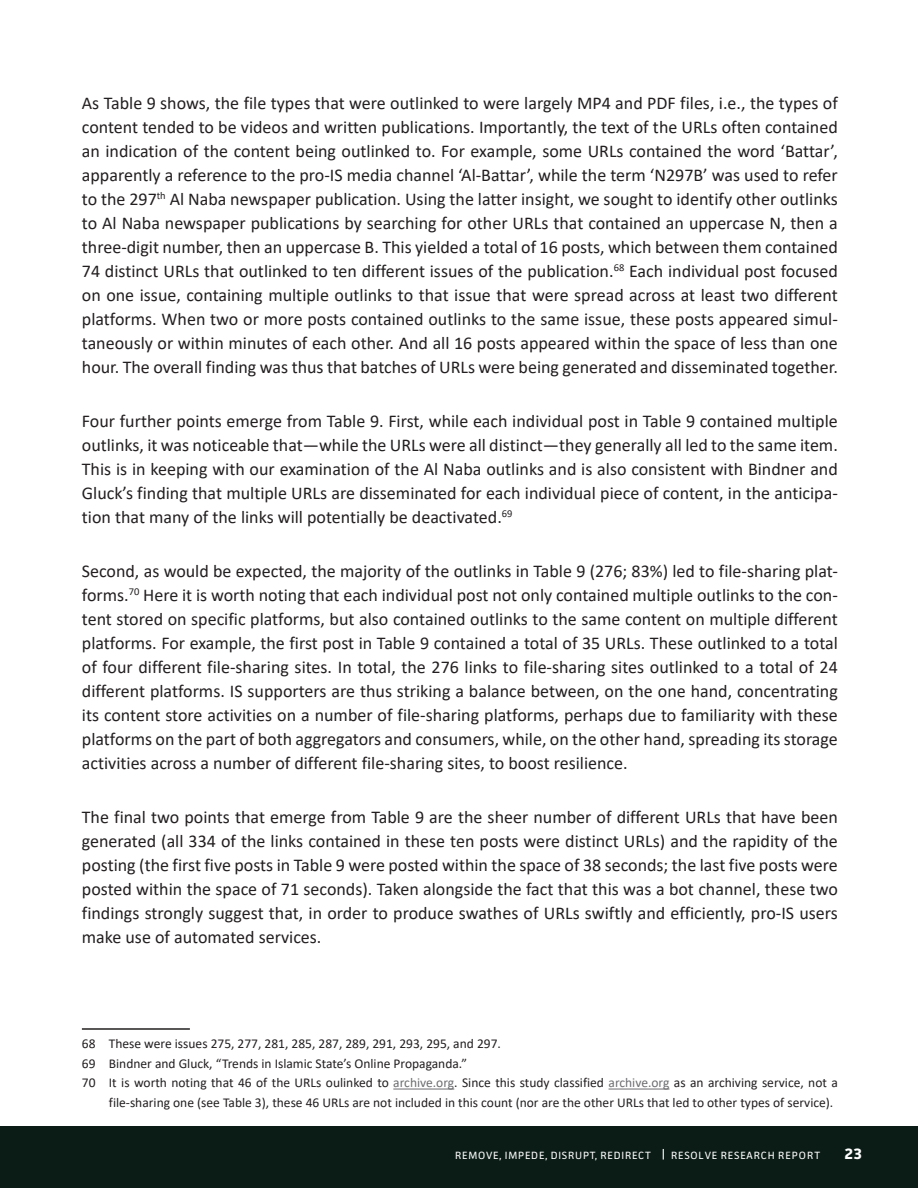
<style>
.page{position:relative;width:918px;height:1188px;background:#fff}
.page>*{position:absolute;margin:0;border:0;box-sizing:border-box;transform-origin:0 0}
.BODY_TEXT{font:18px/24px "Calibri";color:#231f20;text-align:justify}
.t1{font:700 15px "Facit";color:#fff}
.Footnote_NEW{font:13.5px/19.5px "Calibri";color:#231f20}
.t2{font:10.5px "Facit";letter-spacing:.08em;color:#fff}
.s1{color:#6c6d70}
</style>
<div class="page">
<div style="left:0;top:1127px;width:918px;height:61px;background:#0b1c16"></div>
<hr style="left:82px;top:1028px;width:108px;height:2px;background:#231f20">
<hr style="left:393px;top:1089px;width:61px;height:1px;background:#6c6d70">
<hr style="left:609px;top:1089px;width:61px;height:1px;background:#6c6d70">
<p class="BODY_TEXT" style="left:82px;top:90px;width:758px">As Table 9 shows, the file types that were outlinked to were largely MP4 and PDF files, i.e., the types of content tended to be videos and written publications. Importantly, the text of the URLs often contained an indication of the content being outlinked to. For example, some URLs contained the word ‘Battar’, apparently a reference to the pro-IS media channel ‘Al-Battar’, while the term ‘N297B’ was used to refer to the 297<sup>th</sup> Al Naba newspaper publication. Using the latter insight, we sought to identify other outlinks to Al Naba newspaper publications by searching for other URLs that contained an uppercase N, then a three-digit number, then an uppercase B. This yielded a total of 16 posts, which between them contained 74 distinct URLs that outlinked to ten different issues of the publication.<sup>68</sup> Each individual post focused on one issue, containing multiple outlinks to that issue that were spread across at least two different platforms. When two or more posts contained outlinks to the same issue, these posts appeared simul&shy;taneously or within minutes of each other. And all 16 posts appeared within the space of less than one hour. The overall finding was thus that batches of URLs were being generated and disseminated together.</p>
<p class="BODY_TEXT" style="left:82px;top:408px;width:757px">Four further points emerge from Table 9. First, while each individual post in Table 9 contained multiple outlinks, it was noticeable that—while the URLs were all distinct—they generally all led to the same item.<br>This is in keeping with our examination of the Al Naba outlinks and is also consistent with Bindner and Gluck’s finding that multiple URLs are disseminated for each individual piece of content, in the anticipa&shy;tion that many of the links will potentially be deactivated.<sup>69</sup></p>
<p class="BODY_TEXT" style="left:82px;top:558px;width:758px">Second, as would be expected, the majority of the outlinks in Table 9 (276; 83%) led to file-sharing plat&shy;forms.<sup>70</sup> Here it is worth noting that each individual post not only contained multiple outlinks to the con&shy;tent stored on specific platforms, but also contained outlinks to the same content on multiple different platforms. For example, the first post in Table 9 contained a total of 35 URLs. These outlinked to a total of four different file-sharing sites. In total, the 276 links to file-sharing sites outlinked to a total of 24 different platforms. IS supporters are thus striking a balance between, on the one hand, concentrating its content store activities on a number of file-sharing platforms, perhaps due to familiarity with these platforms on the part of both aggregators and consumers, while, on the other hand, spreading its storage activities across a number of different file-sharing sites, to boost resilience.</p>
<p class="BODY_TEXT" style="left:82px;top:804px;width:758px">The final two points that emerge from Table 9 are the sheer number of different URLs that have been generated (all 334 of the links contained in these ten posts were distinct URLs) and the rapidity of the posting (the first five posts in Table 9 were posted within the space of 38 seconds; the last five posts were posted within the space of 71 seconds). Taken alongside the fact that this was a bot channel, these two findings strongly suggest that, in order to produce swathes of URLs swiftly and efficiently, pro-IS users make use of automated services.</p>
<p class="Footnote_NEW" style="left:82px;top:1034px;width:421px">68 These were issues 275, 277, 281, 285, 287, 289, 291, 293, 295, and 297.</p>
<p class="Footnote_NEW" style="left:82px;top:1053px;width:387px">69 Bindner and Gluck, “Trends in Islamic State’s Online Propaganda.”</p>
<p class="Footnote_NEW" style="left:109px;top:1073px;width:731px;text-indent:-27px">70 It is worth noting that 46 of the URLs oulinked to <span class="s1">archive.org</span>. Since this study classified <span class="s1">archive.org</span> as an archiving service, not a file-sharing one (see Table 3), these 46 URLs are not included in this count (nor are the other URLs that led to other types of service).</p>
<p class="t2" style="left:455px;top:1149px;width:367px">REMOVE, IMPEDE, DISRUPT, REDIRECT | RESOLVE RESEARCH REPORT</p>
<p class="t1" style="left:844px;top:1144px;width:19px">23</p>
</div>
